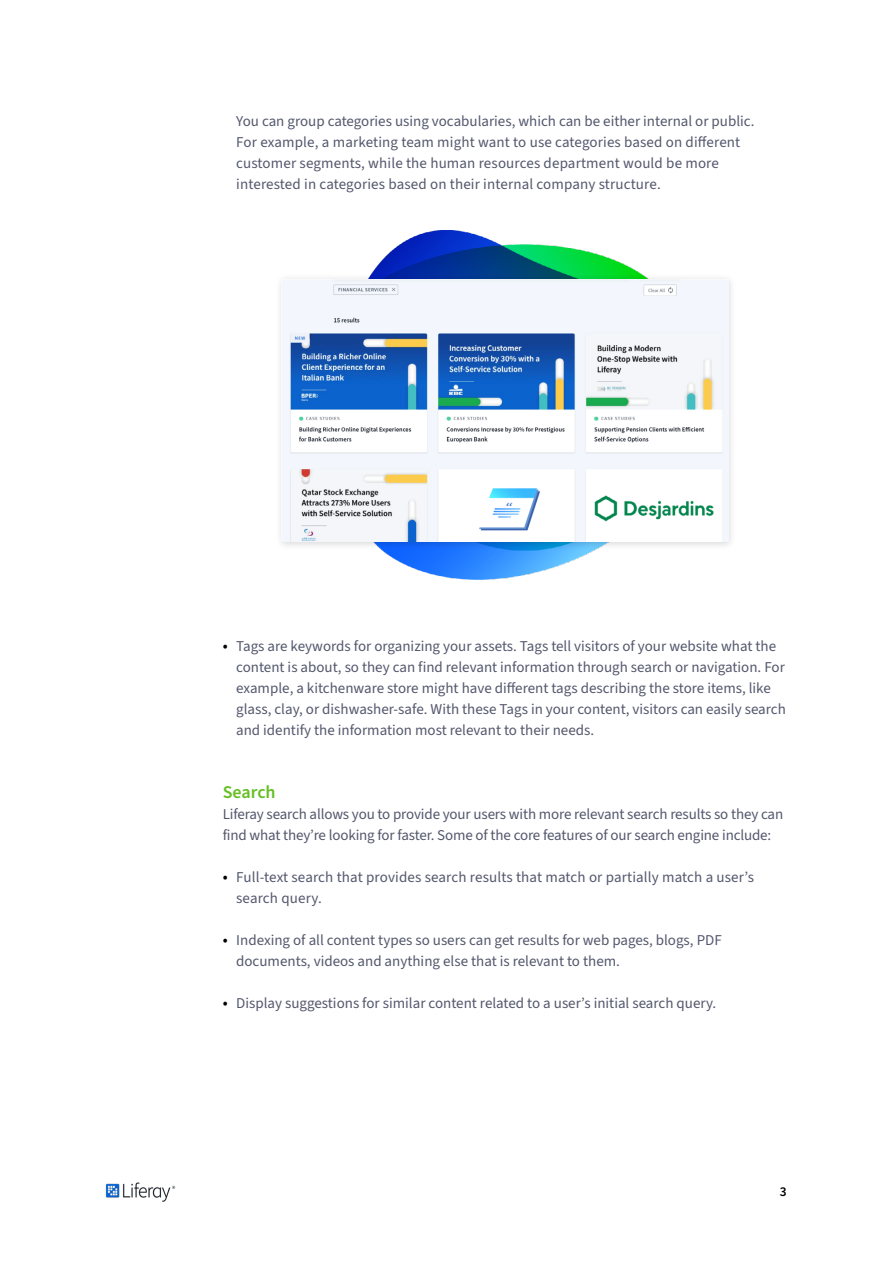
<style>
.page{position:relative;width:893px;height:1263px;background:#fff}
.page>*{position:absolute;margin:0;border:0;box-sizing:border-box;transform-origin:0 0}
.t1{font:600 18px "Source Sans Pro";color:#66bf26}
.t2{font:15px/21px "Source Sans 3";color:#53576c}
.t3{font:600 13.5px "Source Sans 3";color:#000}
.s1{font-size:16.5px;color:#000}
</style>
<div class="page">
<img style="left:106px;top:1182px;width:70px;height:19px">
<img style="left:372px;top:230px;width:268px;height:350px">
<div style="left:275px;top:273px;width:462px;height:277px;background:#000;opacity:.16"></div>
<img style="left:281px;top:279px;width:447px;height:262px">
<p class="t2" style="left:236px;top:111px;width:520px">You can group categories using vocabularies, which can be either internal or public.<br>For example, a marketing team might want to use categories based on different customer segments, while the human resources department would be more interested in categories based on their internal company structure.</p>
<p class="t2" style="left:236px;top:636px;width:551px;text-indent:-14px"><span class="s1">•</span> Tags are keywords for organizing your assets. Tags tell visitors of your website what the content is about, so they can find relevant information through search or navigation. For example, a kitchenware store might have different tags describing the store items, like glass, clay, or dishwasher-safe. With these Tags in your content, visitors can easily search and identify the information most relevant to their needs.</p>
<p class="t1" style="left:223px;top:780px;width:55px">Search</p>
<p class="t2" style="left:223px;top:804px;width:562px">Liferay search allows you to provide your users with more relevant search results so they can find what they’re looking for faster. Some of the core features of our search engine include:</p>
<p class="t2" style="left:236px;top:867px;width:519px;text-indent:-14px"><span class="s1">•</span> Full-text search that provides search results that match or partially match a user’s search query.</p>
<p class="t2" style="left:236px;top:930px;width:487px;text-indent:-14px"><span class="s1">•</span> Indexing of all content types so users can get results for web pages, blogs, PDF documents, videos and anything else that is relevant to them.</p>
<p class="t2" style="left:223px;top:993px;width:495px"><span class="s1">•</span> Display suggestions for similar content related to a user’s initial search query.</p>
<p class="t3" style="left:780px;top:1182px;width:8px">3</p>
</div>
